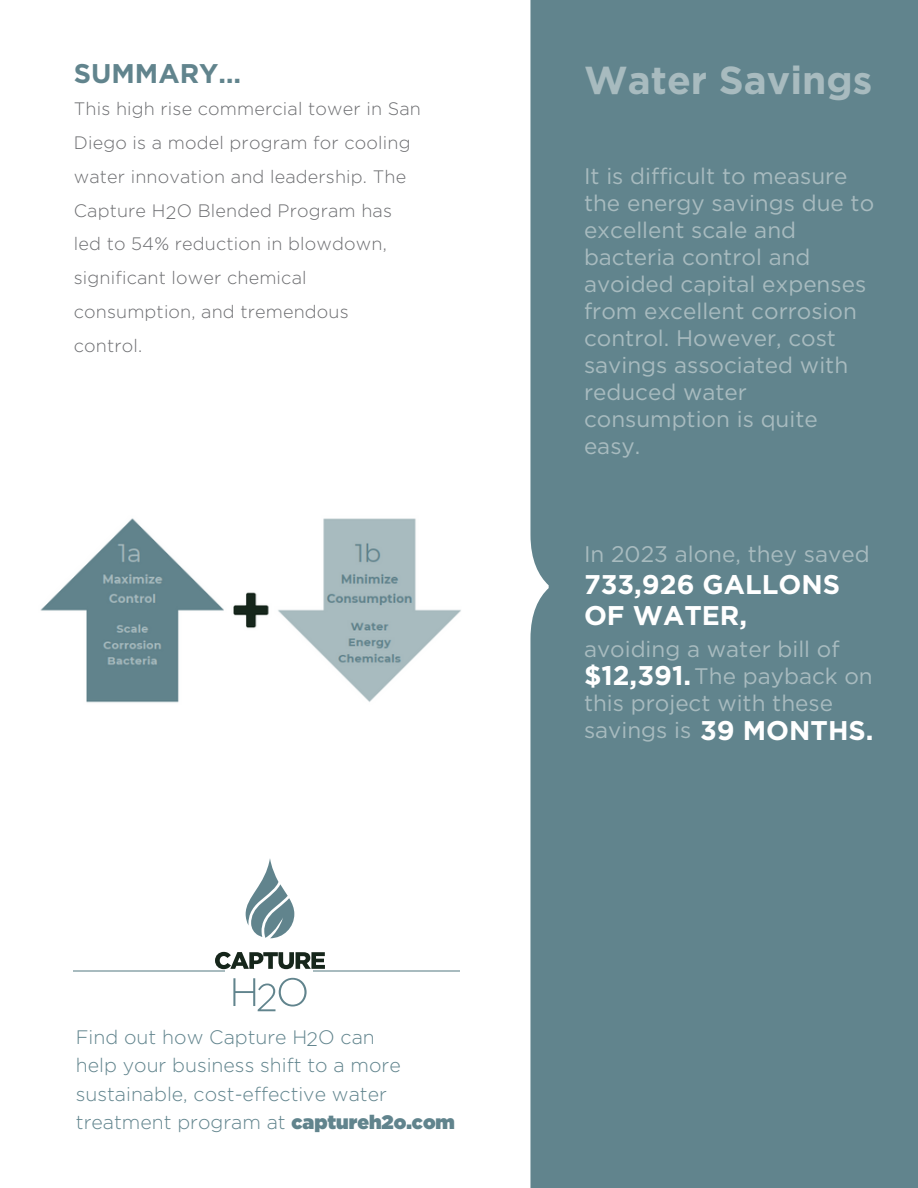
<style>
.page{position:relative;width:918px;height:1188px;background:#fff}
.page>*{position:absolute;margin:0;border:0;box-sizing:border-box;transform-origin:0 0}
.t1{font:700 39px "Gotham";color:#a8bbbf}
.t2{font:700 27px/31.5px "Gotham";color:#fff}
.t3{font:700 27px "Gotham";color:#61848d}
.t4{font:22.5px/27px "Gotham";color:#a8bbbf}
.t5{font:300 19.5px "Gotham";color:#61848d}
.t6{font:300 18px/33.8px "Gotham";letter-spacing:.01em;color:#6d6e71}
.s1{font-weight:900}
.s2{color:#61848d}
</style>
<div class="page">
<hr style="left:74px;top:971px;width:151px;height:1px;background:#a8bbbf">
<svg style="left:246px;top:858px;width:48px;height:80px"></svg>
<svg style="left:215px;top:952px;width:110px;height:17px"></svg>
<svg style="left:233px;top:978px;width:74px;height:33px"></svg>
<hr style="left:313px;top:971px;width:146px;height:1px;background:#a8bbbf">
<div style="left:530px;top:0;width:388px;height:1188px;background:#61848d"></div>
<img style="left:40px;top:518px;width:421px;height:185px">
<h4 class="t3" style="left:74px;top:61px;width:169px">SUMMARY…</h4>
<h4 class="t6" style="left:74px;top:93px;width:349px">This high rise commercial tower in San<br>Diego is a model program for cooling water innovation and leadership. The<br>Capture H O Blended Program has led to 54% reduction in blowdown, significant lower chemical consumption, and tremendous control.</h4>
<h2 class="t6" style="left:166px;top:197px;width:12px">2</h2>
<h3 class="t5" style="left:76px;top:1028px;width:233px">Find out how Capture H</h3>
<h2 class="t5" style="left:306px;top:1031px;width:13px">2</h2>
<p class="t5" style="left:318px;top:1029px;width:58px">O can</p>
<p class="t5" style="left:76px;top:1057px;width:326px">help your business shift to a more</p>
<p class="t5" style="left:76px;top:1085px;width:312px">sustainable, cost-effective water</p>
<p class="t5" style="left:76px;top:1114px;width:381px">treatment program at <span class="s1">captureh2o.com</span></p>
<p class="t1" style="left:584px;top:63px;width:290px">Water Savings</p>
<p class="t4" style="left:584px;top:164px;width:292px">It is difficult to measure the energy savings due to excellent scale and bacteria control and avoided capital expenses from excellent corrosion control. However, cost savings associated with reduced water consumption is quite easy.</p>
<p class="t4" style="left:584px;top:542px;width:287px">In 2023 alone, they saved</p>
<p class="t2" style="left:584px;top:570px;width:258px">733,926 GALLONS<br>OF WATER,</p>
<h1 class="t2" style="left:584px;top:661px;width:109px">$12,391.</h1>
<h4 class="t2" style="left:700px;top:716px;width:175px">39 MONTHS.</h4>
<p class="t4" style="left:584px;top:636px;width:290px">avoiding a water bill of <span class="s2">$12,391.</span> The payback on this project with these savings is</p>
</div>
